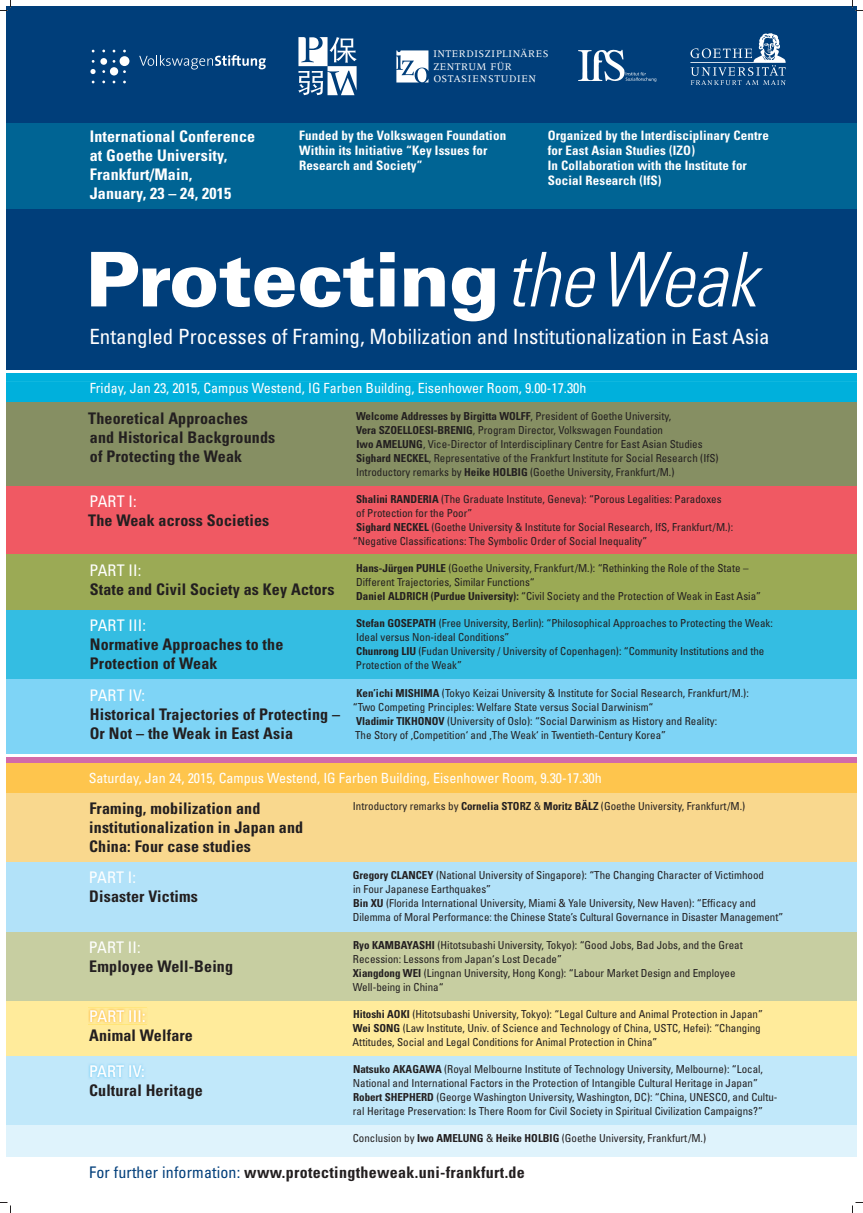
<style>
.page{position:relative;width:863px;height:1213px;background:#fff}
.page>*{position:absolute;margin:0;border:0;box-sizing:border-box;transform-origin:0 0}
.t1{font:900 75.5px "Univers";letter-spacing:-.01em;color:#fff}
.t2{font:condensed 21px "Univers";color:#fff}
.t3{font:700 condensed 16px/19px "Univers";letter-spacing:.01em;color:#231f20}
.t4{font:700 condensed 16px/19px "Univers";letter-spacing:.01em;color:#fff}
.t5{font:condensed 16px "Univers";letter-spacing:.01em;color:#fff}
.t6{font:condensed 14px "Univers";color:#fff}
.t7{font:700 condensed 13px/15px "Univers";letter-spacing:.01em;color:#fff}
.t8{font:condensed 11px/14px "Univers";color:#231f20}
.t9{font:10.55px/12.7px "Meridien";letter-spacing:.05em;color:#fff}
.s1{font-weight:300;font-style:italic;font-stretch:condensed}
.s2{font-weight:700}
.s3{font-weight:400;color:#003e7a}
</style>
<div class="page">
<div style="left:6px;top:1054px;width:851px;height:103px;background:#c1e8fa"></div>
<div style="left:6px;top:486px;width:851px;height:69px;background:#f05963"></div>
<div style="left:6px;top:116px;width:851px;height:93px;background:#006494"></div>
<div style="left:6px;top:209px;width:851px;height:160px;background:#003e7a"></div>
<div style="left:6px;top:373px;width:851px;height:33px;background:#00b0dc"></div>
<div style="left:6px;top:402px;width:851px;height:84px;background:#868f63"></div>
<div style="left:6px;top:555px;width:851px;height:55px;background:#9baa55"></div>
<div style="left:6px;top:610px;width:851px;height:69px;background:#34bde2"></div>
<div style="left:6px;top:757px;width:851px;height:6px;background:#d26aa9"></div>
<div style="left:6px;top:763px;width:851px;height:30px;background:#fec54d"></div>
<div style="left:6px;top:679px;width:851px;height:75px;background:#7ed4f6"></div>
<div style="left:6px;top:1001px;width:851px;height:55px;background:#ffeb9b"></div>
<div style="left:6px;top:931px;width:851px;height:70px;background:#c7cea1"></div>
<div style="left:6px;top:793px;width:851px;height:69px;background:#f9d88e"></div>
<div style="left:6px;top:862px;width:851px;height:69px;background:#b2e2f9"></div>
<div style="left:6px;top:1125px;width:851px;height:32px;background:#dff3fc"></div>
<div style="left:6px;top:6px;width:851px;height:117px;background:#003e7a"></div>
<svg style="left:139px;top:55px;width:127px;height:15px"></svg>
<svg style="left:90px;top:69px;width:6px;height:5px"></svg>
<div style="left:100px;top:58px;width:7px;height:7px;background:#fff;border-radius:50%"></div>
<div style="left:110px;top:67px;width:8px;height:8px;background:#fff;border-radius:50%"></div>
<div style="left:120px;top:56px;width:9px;height:10px;background:#fff;border-radius:50%"></div>
<svg style="left:578px;top:50px;width:78px;height:32px"></svg>
<img style="left:609px;top:50px;width:14px;height:15px">
<svg style="left:396px;top:50px;width:32px;height:33px"></svg>
<svg style="left:690px;top:33px;width:96px;height:52px"></svg>
<svg style="left:298px;top:37px;width:59px;height:58px"></svg>
<img style="left:88px;top:1008px;width:59px;height:16px">
<img style="left:144px;top:1010px;width:1px;height:12px">
<img style="left:90px;top:1010px;width:54px;height:12px">
<img style="left:88px;top:1063px;width:57px;height:16px">
<img style="left:144px;top:1065px;width:1px;height:12px">
<img style="left:90px;top:1065px;width:54px;height:12px">
<svg style="left:0;top:0;width:11px;height:11px"></svg>
<svg style="left:0;top:1202px;width:11px;height:11px"></svg>
<svg style="left:852px;top:0;width:11px;height:11px"></svg>
<svg style="left:852px;top:1202px;width:11px;height:11px"></svg>
<p class="t9" style="left:433px;top:48px;width:117px">INTERDISZIPLINÄRES<br>ZENTRUM FÜR<br>OSTASIENSTUDIEN</p>
<h3 class="t4" style="left:90px;top:129px;width:167px">International Conference at Goethe University,<br>Frankfurt/Main,<br>January, 23 – 24, 2015</h3>
<p class="t7" style="left:299px;top:129px;width:208px">Funded by the Volkswagen Foundation<br>Within its Initiative “Key Issues for<br>Research and Society”</p>
<p class="t7" style="left:548px;top:129px;width:223px">Organized by the Interdisciplinary Centre for East Asian Studies (IZO)<br>In Collaboration with the Institute for Social Research (IfS)</p>
<h1 class="t1" style="left:86px;top:252px;width:672px">Protecting <span class="s1">the Weak</span></h1>
<h2 class="t2" style="left:89px;top:329px;width:682px">Entangled Processes of Framing, Mobilization and Institutionalization in East Asia</h2>
<p class="t6" style="left:90px;top:383px;width:498px">Friday, Jan 23, 2015, Campus Westend, IG Farben Building, Eisenhower Room, 9.00-17.30h</p>
<h3 class="t3" style="left:88px;top:410px;width:189px">Theoretical Approaches and Historical Backgrounds of Protecting the Weak</h3>
<p class="t8" style="left:356px;top:410px;width:364px"><span class="s2">Welcome Addresses by Birgitta WOLFF</span>, President of Goethe University,<br><span class="s2">Vera SZOELLOESI-BRENIG</span>, Program Director, Volkswagen Foundation<br><span class="s2">Iwo AMELUNG</span>, Vice-Director of Interdisciplinary Centre for East Asian Studies <span class="s2">Sighard NECKEL</span>, Representative of the Frankfurt Institute for Social Research (IfS)<br>Introductory remarks by <span class="s2">Heike HOLBIG</span> (Goethe University, Frankfurt/M.)</p>
<h3 class="t5" style="left:89px;top:496px;width:49px">PART I:</h3>
<h3 class="t3" style="left:88px;top:513px;width:183px">The Weak across Societies</h3>
<p class="t8" style="left:356px;top:493px;width:367px"><span class="s2">Shalini RANDERIA</span> (The Graduate Institute, Geneva): “Porous Legalities: Paradoxes</p>
<p class="t8" style="left:356px;top:507px;width:118px">of Protection for the Poor”</p>
<p class="t8" style="left:356px;top:521px;width:378px"><span class="s2">Sighard NECKEL</span> (Goethe University &amp; Institute for Social Research, IfS, Frankfurt/M.):</p>
<p class="t8" style="left:353px;top:535px;width:296px">“Negative Classifications: The Symbolic Order of Social Inequality”</p>
<h3 class="t5" style="left:89px;top:565px;width:53px">PART II:</h3>
<h3 class="t3" style="left:90px;top:582px;width:246px">State and Civil Society as Key Actors</h3>
<h3 class="t5" style="left:89px;top:620px;width:58px">PART III:</h3>
<h3 class="t3" style="left:90px;top:637px;width:195px">Normative Approaches to the<br>Protection of Weak</h3>
<h3 class="t5" style="left:89px;top:689px;width:57px">PART IV:</h3>
<h3 class="t3" style="left:90px;top:706px;width:252px">Historical Trajectories of Protecting –<br>Or Not – the Weak in East Asia</h3>
<p class="t8" style="left:356px;top:562px;width:406px"><span class="s2">Hans-Jürgen PUHLE</span> (Goethe University, Frankfurt/M.): “Rethinking the Role of the State –<br>Different Trajectories, Similar Functions“<br><span class="s2">Daniel ALDRICH (Purdue University):</span> “Civil Society and the Protection of Weak in East Asia”</p>
<p class="t8" style="left:356px;top:618px;width:418px"><span class="s2">Stefan GOSEPATH</span> (Free University, Berlin): “Philosophical Approaches to Protecting the Weak:<br>Ideal versus Non-ideal Conditions”<br><span class="s2">Chunrong LIU</span> (Fudan University / University of Copenhagen): “Community Institutions and the Protection of the Weak”</p>
<p class="t8" style="left:353px;top:687px;width:397px;text-indent:4px"><span class="s2">Ken’ichi MISHIMA</span> (Tokyo Keizai University &amp; Institute for Social Research, Frankfurt/M.): “Two Competing Principles: Welfare State versus Social Darwinism“<br><span class="s2">Vladimir TIKHONOV</span> (University of Oslo): “Social Darwinism as History and Reality:<br>The Story of ‚Competition‘ and ‚The Weak‘ in Twentieth-Century Korea”</p>
<p class="t6" style="left:89px;top:773px;width:514px">Saturday, Jan 24, 2015, Campus Westend, IG Farben Building, Eisenhower Room, 9.30-17.30h</p>
<h3 class="t3" style="left:89px;top:801px;width:216px">Framing, mobilization and institutionalization in Japan and<br>China: Four case studies</h3>
<p class="t8" style="left:353px;top:800px;width:394px">Introductory remarks by <span class="s2">Cornelia STORZ</span> &amp; <span class="s2">Moritz BÄLZ</span> (Goethe University, Frankfurt/M.)</p>
<h3 class="t5" style="left:89px;top:872px;width:49px">PART I:</h3>
<h3 class="t3" style="left:89px;top:889px;width:110px">Disaster Victims</h3>
<p class="t8" style="left:353px;top:869px;width:432px"><span class="s2">Gregory CLANCEY</span> (National University of Singapore): “The Changing Character of Victimhood<br>in Four Japanese Earthquakes”<br><span class="s2">Bin XU</span> (Florida International University, Miami &amp; Yale University, New Haven): “Efficacy and Dilemma of Moral Performance: the Chinese State’s Cultural Governance in Disaster Management”</p>
<h3 class="t5" style="left:89px;top:941px;width:53px">PART II:</h3>
<h3 class="t3" style="left:89px;top:958px;width:145px">Employee Well-Being</h3>
<h3 class="t5" style="left:89px;top:1010px;width:58px">PART III:</h3>
<h3 class="t3" style="left:89px;top:1027px;width:105px">Animal Welfare</h3>
<p class="t8" style="left:353px;top:939px;width:391px"><span class="s2">Ryo KAMBAYASHI</span> (Hitotsubashi University, Tokyo): “Good Jobs, Bad Jobs, and the Great Recession: Lessons from Japan‘s Lost Decade”<br><span class="s2">Xiangdong WEI</span> (Lingnan University, Hong Kong): “Labour Market Design and Employee Well-being in China“</p>
<p class="t8" style="left:353px;top:1008px;width:412px"><span class="s2">Hitoshi AOKI</span> (Hitotsubashi University, Tokyo): “Legal Culture and Animal Protection in Japan”<br><span class="s2">Wei SONG</span> (Law Institute, Univ. of Science and Technology of China, USTC, Hefei): “Changing<br>Attitudes, Social and Legal Conditions for Animal Protection in China”</p>
<p class="t8" style="left:353px;top:1063px;width:426px"><span class="s2">Natsuko AKAGAWA</span> (Royal Melbourne Institute of Technology University, Melbourne): “Local, National and International Factors in the Protection of Intangible Cultural Heritage in Japan” <span class="s2">Robert SHEPHERD</span> (George Washington University, Washington, DC): “China, UNESCO, and Cultu&shy;ral Heritage Preservation: Is There Room for Civil Society in Spiritual Civilization Campaigns?”</p>
<p class="t8" style="left:353px;top:1132px;width:355px">Conclusion by <span class="s2">Iwo AMELUNG</span> &amp; <span class="s2">Heike HOLBIG</span> (Goethe University, Frankfurt/M.)</p>
<h3 class="t3" style="left:89px;top:1165px;width:437px"><span class="s3">For further information:</span> www.protectingtheweak.uni-frankfurt.de</h3>
<h3 class="t5" style="left:89px;top:1066px;width:57px">PART IV:</h3>
<h3 class="t3" style="left:89px;top:1082px;width:115px">Cultural Heritage</h3>
</div>
